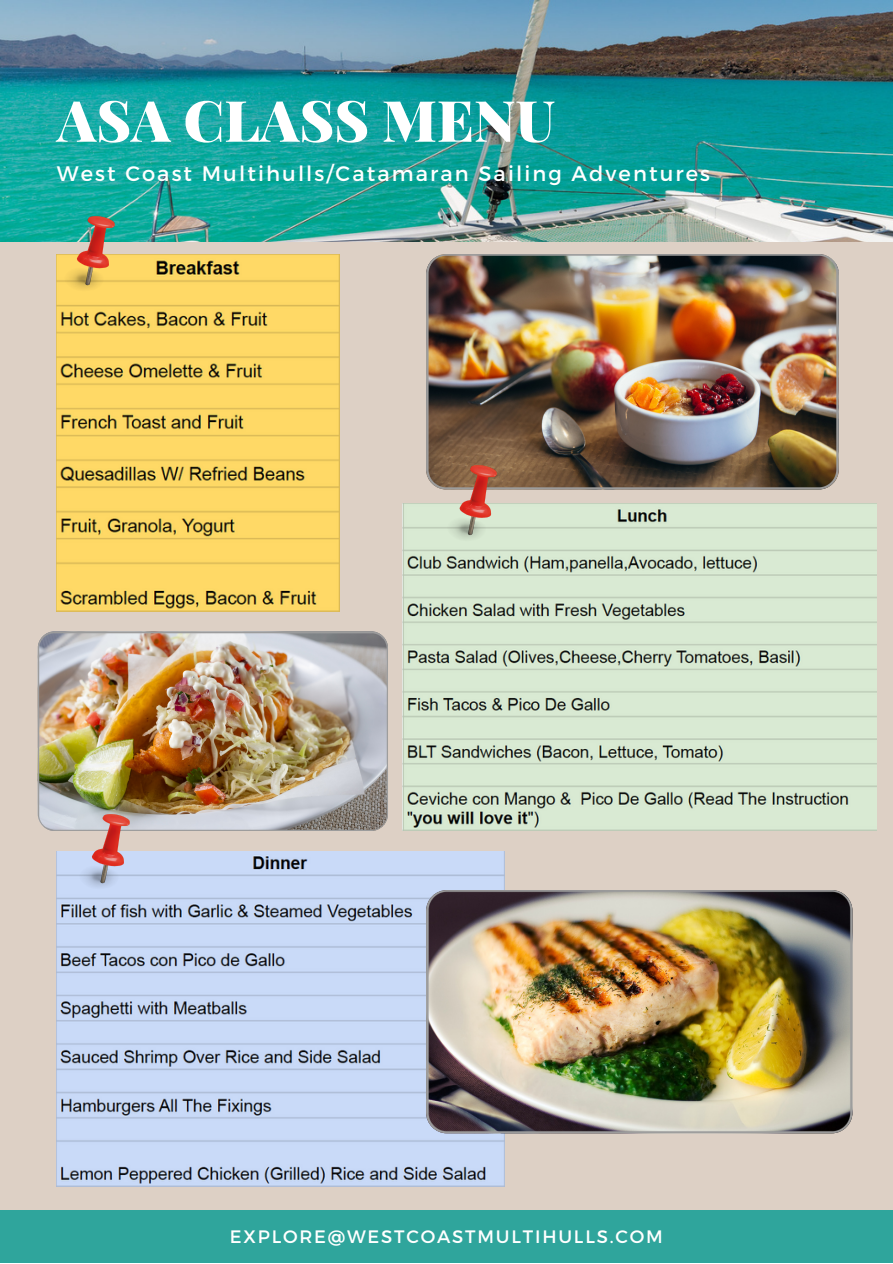
<style>
.page{position:relative;width:893px;height:1264px;background:#fff}
.page>*{position:absolute;margin:0;border:0;box-sizing:border-box;transform-origin:0 0}
.t1{font:900 57px "Playfair Display";color:#fff}
.t2{font:21px "Montserrat";letter-spacing:.1em;color:#fff}
.t3{font:18px "Montserrat";letter-spacing:.1em;color:#fff}
</style>
<div class="page">
<div style="left:0;top:0;width:892px;height:1262px;background:#ddd0c5"></div>
<img style="left:57px;top:851px;width:447px;height:335px">
<img style="left:0;top:0;width:892px;height:242px">
<div style="left:0;top:1209px;width:892px;height:53px;background:#2fa59c"></div>
<img style="left:57px;top:254px;width:282px;height:357px">
<img style="left:403px;top:503px;width:473px;height:327px">
<img style="left:64px;top:216px;width:51px;height:75px">
<img style="left:426px;top:890px;width:426px;height:243px;border-radius:21px">
<img style="left:38px;top:631px;width:350px;height:199px;border-radius:17px">
<img style="left:79px;top:814px;width:50px;height:75px">
<img style="left:426px;top:254px;width:412px;height:235px;border-radius:20px">
<img style="left:446px;top:465px;width:51px;height:76px">
<h1 class="t1" style="left:57px;top:80px;width:499px">ASA CLASS MENU</h1>
<p class="t2" style="left:57px;top:160px;width:654px">West Coast Multihulls/Catamaran Sailing Adventures</p>
<p class="t3" style="left:230px;top:1224px;width:434px">EXPLORE@WESTCOASTMULTIHULLS.COM</p>
</div>
